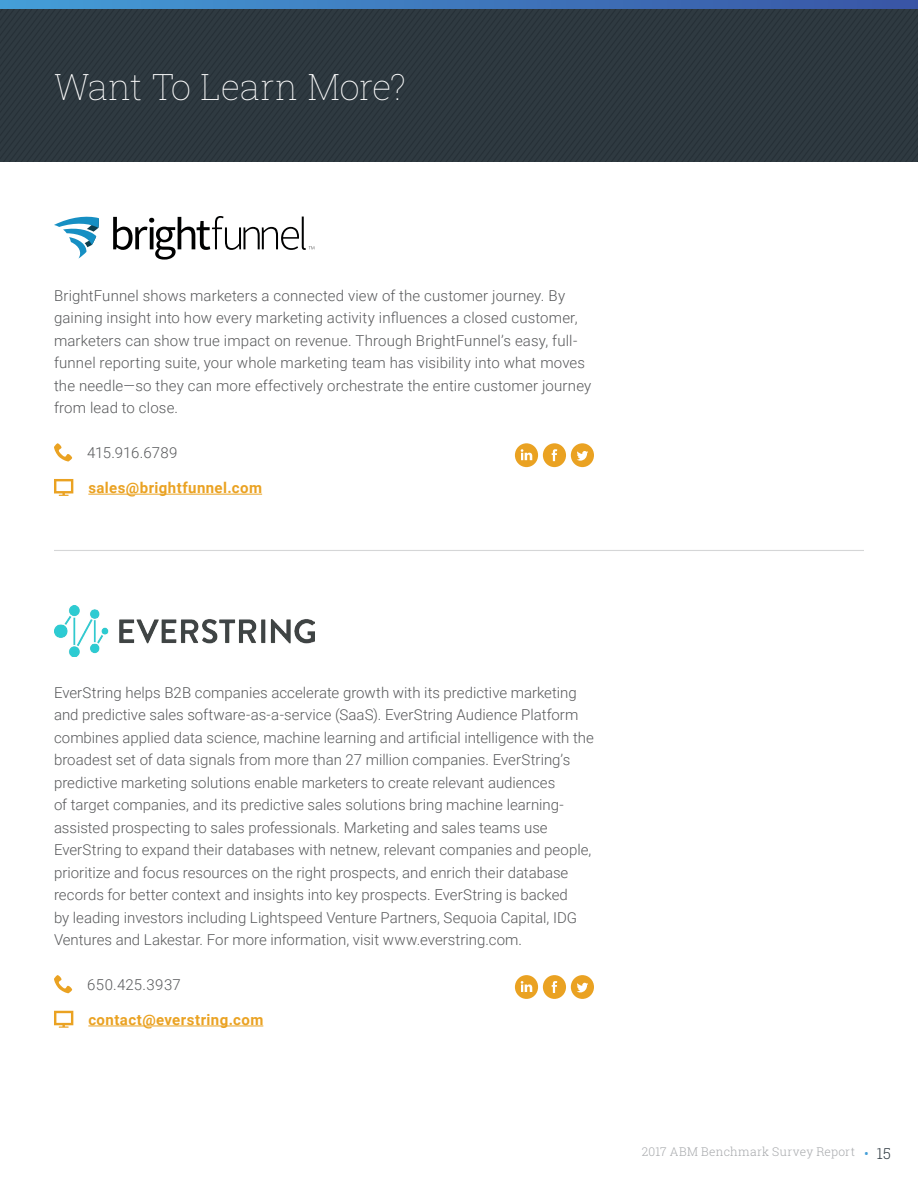
<style>
.page{position:relative;width:918px;height:1188px;background:#fff}
.page>*{position:absolute;margin:0;border:0;box-sizing:border-box;transform-origin:0 0}
.t1{font:100 36px "Roboto Slab";letter-spacing:-.01em;color:#fff}
.t2{font:300 15px/22.5px "Roboto";color:#58595b}
.t3{font:700 15px "Roboto";letter-spacing:.03em;color:#eaa222}
.t4{font:300 15px "Roboto";letter-spacing:.025em;color:#58595b}
.t5{font:300 12px "Roboto Slab";letter-spacing:.02em;color:#a7a9ac}
.s1{font-size:15px;color:#449fd8}
.s2{font-size:15px;color:#2f3a41}
</style>
<div class="page">
<svg style="left:0;top:8px;width:670px;height:154px;background:#2c373f"></svg>
<svg style="left:670px;top:8px;width:248px;height:154px;background:#2c373f"></svg>
<svg style="left:0;top:0;width:918px;height:8px;background:#3e78bd"></svg>
<hr style="left:54px;top:550px;width:810px;height:1px;background:#d5d6d7">
<div style="left:543px;top:443px;width:23px;height:24px;background:#eaa222;border-radius:50%"></div>
<svg style="left:552px;top:449px;width:5px;height:12px"></svg>
<div style="left:543px;top:975px;width:23px;height:24px;background:#eaa222;border-radius:50%"></div>
<svg style="left:552px;top:981px;width:5px;height:12px"></svg>
<div style="left:571px;top:443px;width:23px;height:24px;background:#eaa222;border-radius:50%"></div>
<svg style="left:577px;top:451px;width:11px;height:10px"></svg>
<div style="left:571px;top:975px;width:23px;height:24px;background:#eaa222;border-radius:50%"></div>
<svg style="left:577px;top:983px;width:11px;height:9px"></svg>
<div style="left:515px;top:443px;width:23px;height:24px;background:#eaa222;border-radius:50%"></div>
<svg style="left:521px;top:449px;width:11px;height:11px"></svg>
<div style="left:515px;top:975px;width:23px;height:24px;background:#eaa222;border-radius:50%"></div>
<svg style="left:521px;top:981px;width:11px;height:11px"></svg>
<svg style="left:54px;top:443px;width:18px;height:18px"></svg>
<svg style="left:54px;top:975px;width:18px;height:18px"></svg>
<hr style="left:88px;top:494px;width:174px;height:1px;background:#eaa222">
<svg style="left:54px;top:479px;width:19px;height:17px"></svg>
<hr style="left:88px;top:1026px;width:175px;height:1px;background:#eaa222">
<svg style="left:54px;top:1011px;width:19px;height:17px"></svg>
<svg style="left:54px;top:216px;width:45px;height:43px"></svg>
<svg style="left:113px;top:216px;width:201px;height:44px"></svg>
<img style="left:54px;top:605px;width:260px;height:51px">
<h1 class="t1" style="left:54px;top:62px;width:354px">Want To Learn More?</h1>
<p class="t2" style="left:54px;top:284px;width:539px">BrightFunnel shows marketers a connected view of the customer journey. By gaining insight into how every marketing activity influences a closed customer, marketers can show true impact on revenue. Through BrightFunnel’s easy, full&shy;funnel reporting suite, your whole marketing team has visibility into what moves the needle—so they can more effectively orchestrate the entire customer journey from lead to close.</p>
<p class="t2" style="left:87px;top:441px;width:92px">415.916.6789</p>
<p class="t3" style="left:88px;top:477px;width:175px">sales@brightfunnel.com</p>
<p class="t2" style="left:54px;top:680px;width:541px">EverString helps B2B companies accelerate growth with its predictive marketing and predictive sales software-as-a-service (SaaS). EverString Audience Platform combines applied data science, machine learning and artificial intelligence with the broadest set of data signals from more than 27 million companies. EverString’s predictive marketing solutions enable marketers to create relevant audiences<br>of target companies, and its predictive sales solutions bring machine learning&shy;assisted prospecting to sales professionals. Marketing and sales teams use EverString to expand their databases with netnew, relevant companies and people, prioritize and focus resources on the right prospects, and enrich their database records for better context and insights into key prospects. EverString is backed<br>by leading investors including Lightspeed Venture Partners, Sequoia Capital, IDG Ventures and Lakestar. For more information, visit www.everstring.com.</p>
<p class="t4" style="left:87px;top:974px;width:95px">650.425.3937</p>
<p class="t3" style="left:88px;top:1009px;width:176px">contact@everstring.com</p>
<p class="t5" style="left:642px;top:1144px;width:251px">2017 ABM Benchmark Survey Report <span class="s1">•</span> <span class="s2">15</span></p>
</div>
